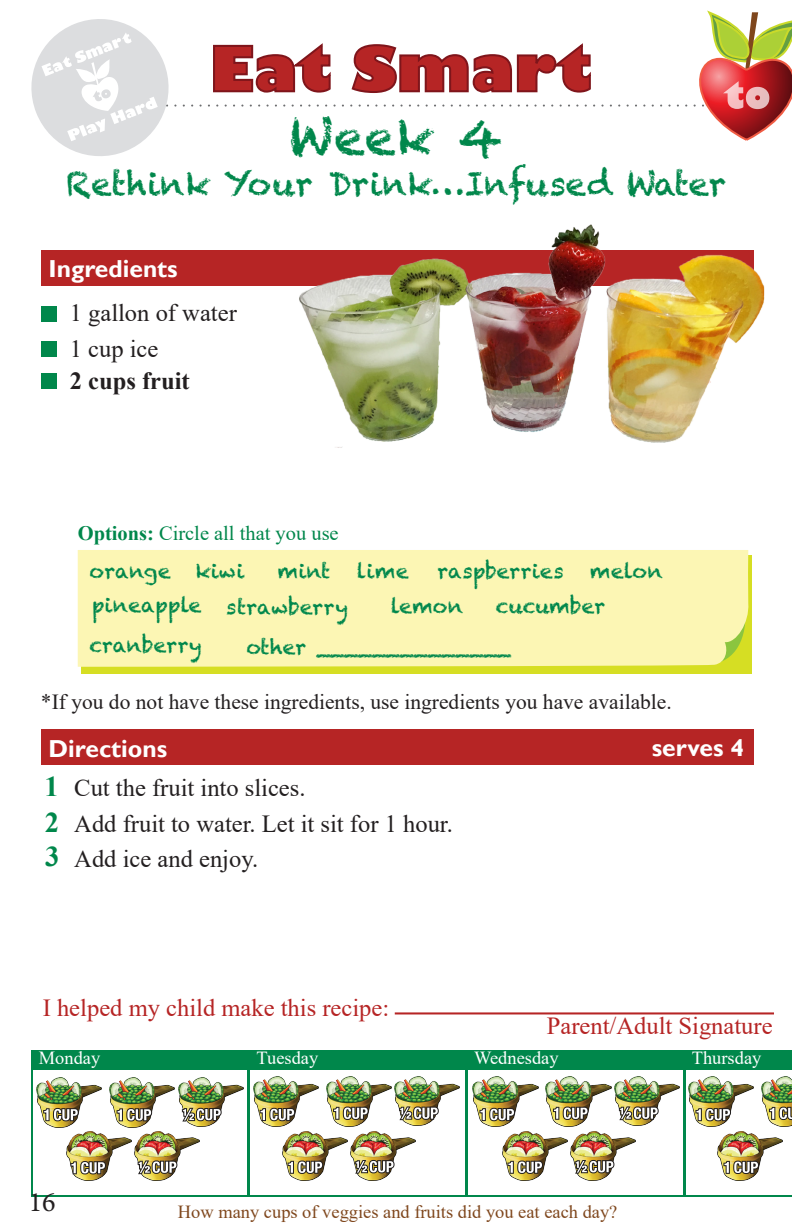
<style>
.page{position:relative;width:792px;height:1224px;background:#fff}
.page>*{position:absolute;margin:0;border:0;box-sizing:border-box;transform-origin:0 0}
.t1{font:49.2px "Chalkduster";color:#00874b}
.t2{font:32.8px "Chalkduster";color:#00874b}
.t3{font:700 28.6px/36.6px "Times New Roman";color:#00874b}
.t4{font:28px "Minion Pro";color:#231f20}
.t5{font:24.6px/35.2px "Times New Roman";color:#231f20}
.t6{font:24.6px "Times New Roman";color:#b62525}
.t7{font:700 24.6px "Gill Sans";color:#fff}
.t8{font:700 24.6px "Times New Roman";color:#231f20}
.t9{font:21.4px "Times New Roman";color:#231f20}
.t10{font:20.4px/35.6px "Chalkduster";color:#00874b}
.t11{font:20.4px "Times New Roman";color:#00874b}
.t12{font:18.4px "Times New Roman";color:#7f471d}
.t13{font:18.4px "Times New Roman";color:#fff}
.s1{font-weight:700}
</style>
<div class="page">
<div style="left:41px;top:306px;width:16px;height:16px;background:#00874b"></div>
<div style="left:41px;top:341px;width:16px;height:16px;background:#00874b"></div>
<div style="left:41px;top:373px;width:16px;height:16px;background:#00874b"></div>
<div style="left:42px;top:250px;width:712px;height:35px;background:#b62525"></div>
<div style="left:42px;top:730px;width:712px;height:35px;background:#b62525"></div>
<div style="left:82px;top:555px;width:670px;height:119px;background:#d6de23"></div>
<svg style="left:31px;top:10px;width:761px;height:146px"></svg>
<div style="left:31px;top:1051px;width:761px;height:146px;background:#00874b"></div>
<div style="left:33px;top:1070px;width:759px;height:125px;background:#fff"></div>
<hr style="left:248px;top:1069px;width:2px;height:127px;background:#00874b">
<hr style="left:465px;top:1069px;width:3px;height:127px;background:#00874b">
<hr style="left:683px;top:1069px;width:2px;height:127px;background:#00874b">
<img style="left:110px;top:1078px;width:65px;height:49px">
<img style="left:178px;top:1077px;width:65px;height:50px">
<img style="left:134px;top:1132px;width:65px;height:48px">
<img style="left:37px;top:1078px;width:65px;height:49px">
<img style="left:66px;top:1132px;width:65px;height:48px">
<img style="left:326px;top:1077px;width:65px;height:49px">
<img style="left:395px;top:1076px;width:65px;height:50px">
<img style="left:351px;top:1132px;width:65px;height:48px">
<img style="left:253px;top:1077px;width:65px;height:49px">
<img style="left:283px;top:1132px;width:65px;height:48px">
<img style="left:546px;top:1077px;width:65px;height:49px">
<img style="left:614px;top:1076px;width:65px;height:50px">
<img style="left:571px;top:1132px;width:65px;height:48px">
<img style="left:473px;top:1077px;width:65px;height:49px">
<img style="left:503px;top:1132px;width:65px;height:48px">
<img style="left:761px;top:1077px;width:31px;height:49px">
<img style="left:688px;top:1077px;width:65px;height:49px">
<img style="left:718px;top:1132px;width:65px;height:48px">
<svg style="left:136px;top:1159px;width:43px;height:16px"></svg>
<svg style="left:181px;top:1106px;width:42px;height:17px"></svg>
<svg style="left:42px;top:1106px;width:38px;height:17px"></svg>
<svg style="left:69px;top:1159px;width:38px;height:17px"></svg>
<svg style="left:116px;top:1106px;width:38px;height:17px"></svg>
<svg style="left:353px;top:1158px;width:43px;height:17px"></svg>
<svg style="left:398px;top:1105px;width:42px;height:16px"></svg>
<svg style="left:259px;top:1106px;width:38px;height:17px"></svg>
<svg style="left:287px;top:1159px;width:38px;height:17px"></svg>
<svg style="left:332px;top:1105px;width:38px;height:17px"></svg>
<svg style="left:573px;top:1158px;width:43px;height:17px"></svg>
<svg style="left:618px;top:1105px;width:42px;height:16px"></svg>
<svg style="left:478px;top:1106px;width:38px;height:17px"></svg>
<svg style="left:506px;top:1159px;width:38px;height:17px"></svg>
<svg style="left:552px;top:1105px;width:38px;height:17px"></svg>
<svg style="left:694px;top:1106px;width:38px;height:17px"></svg>
<svg style="left:722px;top:1159px;width:38px;height:17px"></svg>
<svg style="left:768px;top:1105px;width:24px;height:17px"></svg>
<hr style="left:395px;top:1012px;width:379px;height:2px;background:#b62525">
<img style="left:282px;top:224px;width:483px;height:224px">
<div style="left:78px;top:550px;width:671px;height:117px;background:#fcf6b4"></div>
<p class="t1" style="left:289px;top:109px;width:216px">Week 4</p>
<p class="t2" style="left:66px;top:164px;width:662px">Rethink Your Drink…Infused Water</p>
<p class="t7" style="left:49px;top:254px;width:131px">Ingredients</p>
<p class="t5" style="left:70px;top:295px;width:169px">1 gallon of water<br>1 cup ice</p>
<p class="t8" style="left:70px;top:364px;width:122px">2 cups fruit</p>
<p class="t11" style="left:78px;top:519px;width:262px"><span class="s1">Options:</span> Circle all that you use</p>
<p class="t10" style="left:92px;top:553px;width:258px;text-indent:186px">mint pineapple strawberry</p>
<p class="t10" style="left:437px;top:553px;width:128px">raspberries</p>
<p class="t10" style="left:496px;top:553px;width:169px;text-indent:94px">melon cucumber</p>
<p class="t10" style="left:391px;top:554px;width:74px;line-height:34.8px;text-indent:-34px">lime lemon</p>
<p class="t10" style="left:90px;top:553px;width:157px">orange kiwi</p>
<p class="t10" style="left:90px;top:627px;width:114px">cranberry</p>
<p class="t10" style="left:247px;top:629px;width:266px">other ______________</p>
<p class="t9" style="left:41px;top:687px;width:632px">*If you do not have these ingredients, use ingredients you have available.</p>
<p class="t7" style="left:49px;top:734px;width:120px">Directions</p>
<p class="t7" style="left:652px;top:733px;width:94px">serves 4</p>
<p class="t3" style="left:45px;top:767px;width:16px">1<br>2</p>
<p class="t3" style="left:45px;top:838px;width:16px">3</p>
<p class="t5" style="left:74px;top:770px;width:380px">Cut the fruit into slices.<br>Add fruit to water. Let it sit for 1 hour.<br>Add ice and enjoy.</p>
<p class="t6" style="left:43px;top:990px;width:348px">I helped my child make this recipe:</p>
<p class="t6" style="left:547px;top:1009px;width:227px">Parent/Adult Signature</p>
<p class="t13" style="left:39px;top:1045px;width:63px">Monday</p>
<p class="t13" style="left:257px;top:1045px;width:63px">Tuesday</p>
<p class="t13" style="left:474px;top:1045px;width:86px">Wednesday</p>
<p class="t13" style="left:692px;top:1045px;width:71px">Thursday</p>
<p class="t4" style="left:29px;top:1183px;width:28px">16</p>
<p class="t12" style="left:178px;top:1198px;width:441px">How many cups of veggies and fruits did you eat each day?</p>
</div>
